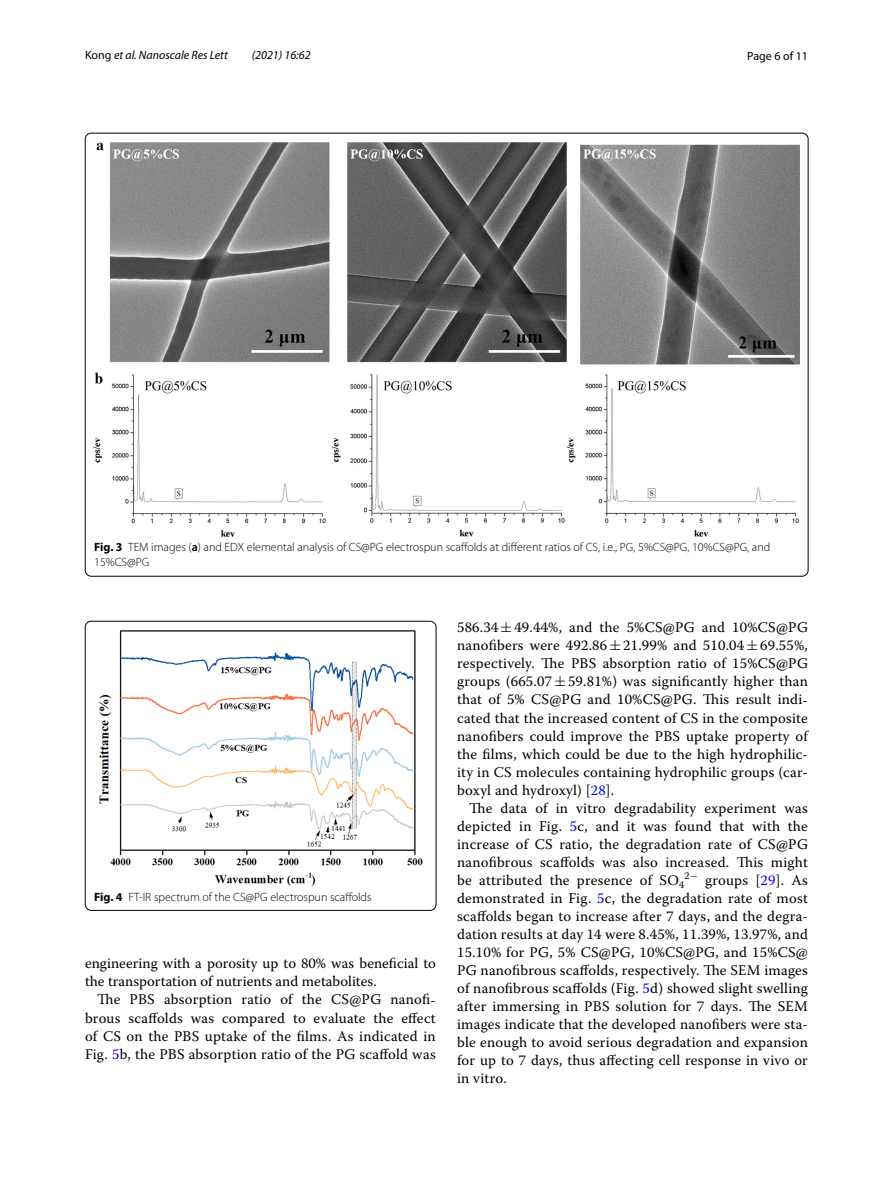
<style>
.page{position:relative;width:893px;height:1187px;background:#fff}
.page>*{position:absolute;margin:0;border:0;box-sizing:border-box;transform-origin:0 0}
.t1{font:14.7px/18px "Warnock Pro";letter-spacing:.015em;color:#000;text-align:justify}
.t2{font:300 12px/15px "Myriad Pro";color:#000}
.t3{font:italic 12px "Myriad Pro";color:#000}
.t4{font:12px "Myriad Pro";color:#000}
.s1{font-style:normal}
.s2{font-weight:700}
.s3{font-weight:600}
.s4{color:#00f}
.s5{font-family:"MTSY"}
</style>
<div class="page">
<img style="left:94px;top:142px;width:706px;height:394px">
<img style="left:99px;top:630px;width:323px;height:255px">
<div style="left:85px;top:621px;width:351px;height:289px;border:1px solid #000;border-radius:6px"></div>
<p class="t3" style="left:85px;top:48px;width:144px"><span class="s1">Kong</span> et al. Nanoscale Res Lett</p>
<p class="t3" style="left:252px;top:48px;width:60px">(2021) 16:62</p>
<p class="t4" style="left:747px;top:48px;width:62px">Page 6 of 11</p>
<p class="t2" style="left:94px;top:540px;width:678px"><span class="s2">Fig. 3</span> TEM images (<span class="s3">a</span>) and EDX elemental analysis of CS@PG electrospun scaffolds at different ratios of CS, i.e., PG, 5%CS@PG, 10%CS@PG, and<br>15%CS@PG</p>
<p class="t2" style="left:94px;top:889px;width:279px"><span class="s2">Fig. 4</span> FT-IR spectrum of the CS@PG electrospun scaffolds</p>
<p class="t1" style="left:85px;top:954px;width:352px">engineering with a porosity up to 80% was beneficial to the transportation of nutrients and metabolites.</p>
<p class="t1" style="left:85px;top:990px;width:352px;text-indent:12px">The PBS absorption ratio of the CS@PG nanofi&shy;brous scaffolds was compared to evaluate the effect of CS on the PBS uptake of the films. As indicated in Fig. <span class="s4">5</span>b, the PBS absorption ratio of the PG scaffold was</p>
<p class="t1" style="left:457px;top:618px;width:352px">586.34<span class="s5">±</span>49.44%, and the 5%CS@PG and 10%CS@PG nanofibers were 492.86<span class="s5">±</span>21.99% and 510.04<span class="s5">±</span>69.55%, respectively. The PBS absorption ratio of 15%CS@PG groups (665.07<span class="s5">±</span>59.81%) was significantly higher than that of 5% CS@PG and 10%CS@PG. This result indi&shy;cated that the increased content of CS in the composite nanofibers could improve the PBS uptake property of the films, which could be due to the high hydrophilic&shy;ity in CS molecules containing hydrophilic groups (car&shy;boxyl and hydroxyl) [<span class="s4">28</span>].</p>
<p class="t1" style="left:457px;top:798px;width:352px;text-indent:12px">The data of in vitro degradability experiment was depicted in Fig. <span class="s4">5</span>c, and it was found that with the increase of CS ratio, the degradation rate of CS@PG nanofibrous scaffolds was also increased. This might be attributed the presence of SO<sub>4</sub><sup>2</sup><sup>−</sup> groups [<span class="s4">29</span>]. As demonstrated in Fig. <span class="s4">5</span>c, the degradation rate of most scaffolds began to increase after 7 days, and the degra&shy;dation results at day 14 were 8.45%, 11.39%, 13.97%, and 15.10% for PG, 5% CS@PG, 10%CS@PG, and 15%CS@ PG nanofibrous scaffolds, respectively. The SEM images of nanofibrous scaffolds (Fig. <span class="s4">5</span>d) showed slight swelling after immersing in PBS solution for 7 days. The SEM images indicate that the developed nanofibers were sta&shy;ble enough to avoid serious degradation and expansion for up to 7 days, thus affecting cell response in vivo or in vitro.</p>
</div>
